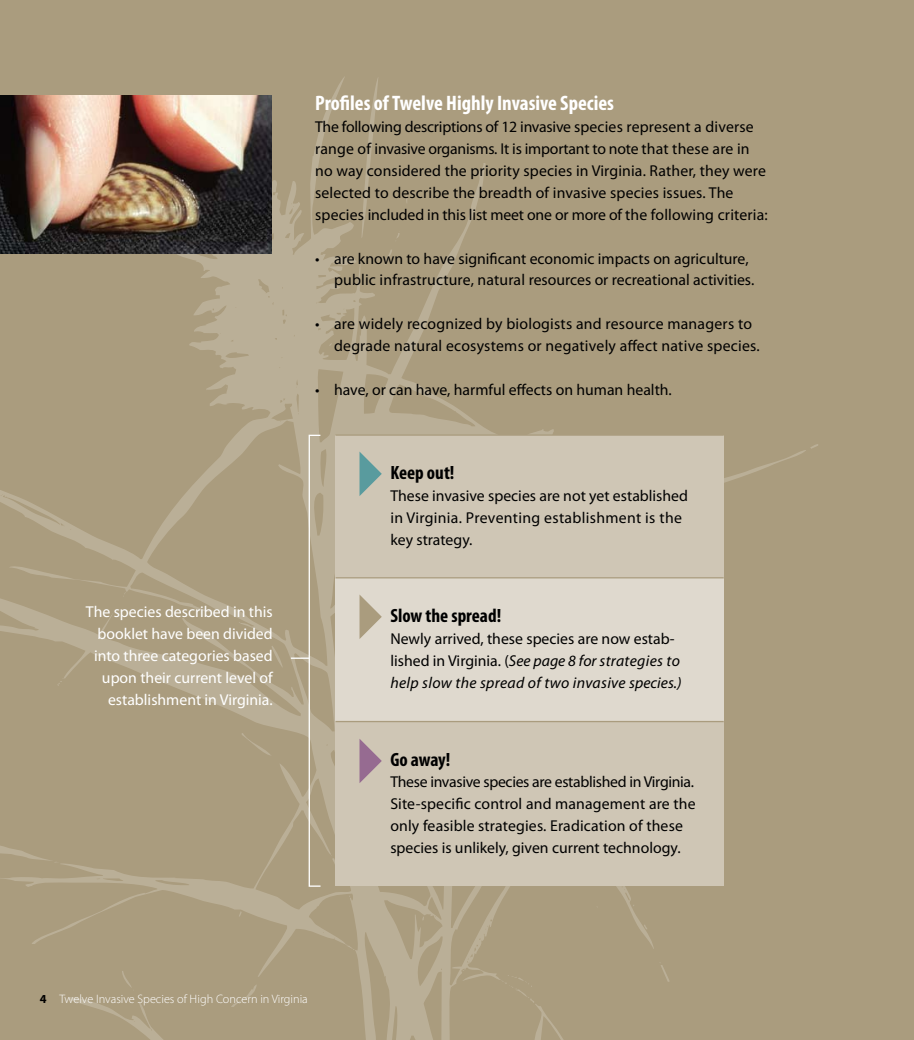
<style>
.page{position:relative;width:914px;height:1040px;background:#aa9c7e}
.page>*{position:absolute;margin:0;border:0;box-sizing:border-box;transform-origin:0 0}
.t1{font:700 condensed 21px "Myriad Pro";color:#fff}
.t2{font:700 condensed 19.25px "Myriad Pro";color:#000}
.t3{font:15.75px/21.9px "Myriad Pro";letter-spacing:.005em;color:#000}
.t4{font:15.75px/21.9px "Myriad Pro";color:#fff;text-align:right}
.t5{font:italic 15.75px/21.9px "Myriad Pro";letter-spacing:.02em;color:#000}
.t6{font:300 12.25px "Myriad Pro";color:#fff}
.s1{font-style:normal}
.s2{font-weight:700;color:#000}
</style>
<div class="page">
<img style="left:176px;top:122px;width:146px;height:168px">
<div style="left:335px;top:435px;width:388px;height:143px;background:#cfc6b5"></div>
<hr style="left:335px;top:434px;width:388px;height:2px;background:#aa9c7e">
<div style="left:335px;top:577px;width:388px;height:147px;background:#dfd9ce"></div>
<hr style="left:335px;top:577px;width:388px;height:1px;background:#aa9c7e">
<div style="left:335px;top:722px;width:388px;height:163px;background:#cfc6b5"></div>
<hr style="left:335px;top:721px;width:388px;height:1px;background:#aa9c7e">
<img style="left:0;top:96px;width:271px;height:157px">
<svg style="left:359px;top:451px;width:23px;height:45px"></svg>
<svg style="left:359px;top:595px;width:23px;height:44px"></svg>
<svg style="left:359px;top:739px;width:23px;height:44px"></svg>
<div style="left:308px;top:434px;width:13px;height:452px;border:1px solid #fff"></div>
<svg style="left:291px;top:657px;width:18px;height:2px"></svg>
<p class="t4" style="left:86px;top:600px;width:189px">The species described in this booklet have been divided into three categories based upon their current level of establishment in Virginia.</p>
<h1 class="t1" style="left:315px;top:90px;width:300px">Profiles of Twelve Highly Invasive Species</h1>
<p class="t3" style="left:315px;top:116px;width:454px">The following descriptions of 12 invasive species represent a diverse range of invasive organisms. It is important to note that these are in no way considered the priority species in Virginia. Rather, they were selected to describe the breadth of invasive species issues. The species included in this list meet one or more of the following criteria:</p>
<p class="t3" style="left:334px;top:247px;width:421px;text-indent:-19px">• are known to have significant economic impacts on agriculture, public infrastructure, natural resources or recreational activities.</p>
<p class="t3" style="left:334px;top:313px;width:427px;text-indent:-19px">• are widely recognized by biologists and resource managers to degrade natural ecosystems or negatively affect native species.</p>
<p class="t3" style="left:315px;top:378px;width:358px">• have, or can have, harmful effects on human health.</p>
<p class="t2" style="left:390px;top:461px;width:66px">Keep out!</p>
<p class="t3" style="left:390px;top:485px;width:299px">These invasive species are not yet established in Virginia. Preventing establishment is the key strategy.</p>
<p class="t2" style="left:390px;top:604px;width:112px">Slow the spread!</p>
<p class="t5" style="left:390px;top:627px;width:292px"><span class="s1">Newly arrived, these species are now estab&shy;lished in Virginia. (</span>See page 8 for strategies to help slow the spread of two invasive species.)</p>
<p class="t2" style="left:390px;top:747px;width:61px">Go away!</p>
<p class="t3" style="left:390px;top:771px;width:307px">These invasive species are established in Virginia.<br>Site-specific control and management are the only feasible strategies. Eradication of these species is unlikely, given current technology.</p>
<p class="t6" style="left:40px;top:991px;width:269px"><span class="s2">4</span> Twelve Invasive Species of High Concern in Virginia</p>
</div>
